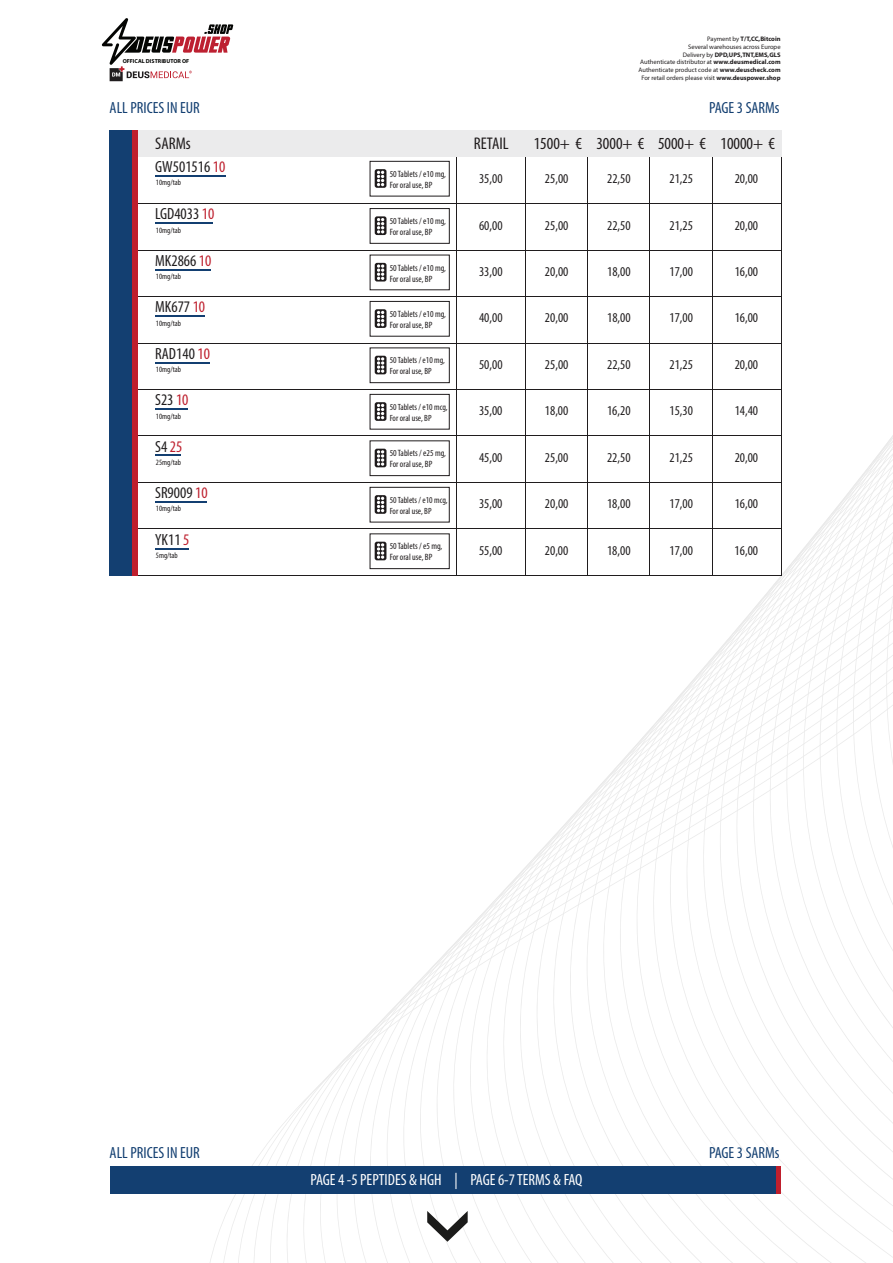
<style>
.page{position:relative;width:893px;height:1263px;background:#fff}
.page>*{position:absolute;margin:0;border:0;box-sizing:border-box;transform-origin:0 0}
.t1{font:condensed 16.95px "Myriad Pro";color:#201c1d}
.t2{font:condensed 16.2px "Myriad Pro";color:#201d1e}
.t3{font:condensed 16.2px "Myriad Pro";color:#133f71}
.t4{font:condensed 16.2px "Myriad Pro";color:#fff}
.t5{font:condensed 13.5px "Myriad Pro";color:#201d1e}
.t6{font:condensed 9.15px/10.9px "Myriad Pro";color:#201c1d}
.t7{font:condensed 9px/10.8px "Myriad Pro";color:#201c1d}
.t8{font:condensed 8.1px "Myriad Pro";color:#201d1e}
.t9{font:6.45px/7.8px "Myriad Pro";color:#201d1e;text-align:right}
.t10{font:700 5.7px "Myriad Pro";color:#040503}
.s1{font-weight:700}
.s2{color:#be202e}
</style>
<div class="page">
<svg style="left:210px;top:696px;width:683px;height:567px"></svg>
<svg style="left:427px;top:1211px;width:41px;height:31px"></svg>
<div style="left:775px;top:1166px;width:6px;height:28px;background:#bf1f2d"></div>
<div style="left:110px;top:1166px;width:665px;height:28px;background:#133f71"></div>
<svg style="left:102px;top:18px;width:131px;height:63px"></svg>
<hr style="left:781px;top:157px;width:1px;height:418px;background:#201d1e">
<hr style="left:125px;top:203px;width:656px;height:1px;background:#201d1e">
<hr style="left:125px;top:250px;width:656px;height:1px;background:#201d1e">
<hr style="left:125px;top:296px;width:656px;height:1px;background:#201d1e">
<hr style="left:125px;top:343px;width:656px;height:1px;background:#201d1e">
<hr style="left:125px;top:389px;width:656px;height:1px;background:#201d1e">
<hr style="left:125px;top:436px;width:656px;height:1px;background:#201d1e">
<hr style="left:125px;top:482px;width:656px;height:1px;background:#201d1e">
<hr style="left:712px;top:156px;width:1px;height:419px;background:#201d1e">
<hr style="left:650px;top:156px;width:1px;height:419px;background:#201d1e">
<hr style="left:587px;top:156px;width:1px;height:419px;background:#201d1e">
<hr style="left:155px;top:315px;width:50px;height:2px;background:#133f71">
<hr style="left:155px;top:269px;width:56px;height:1px;background:#133f71">
<hr style="left:155px;top:223px;width:58px;height:1px;background:#133f71">
<hr style="left:155px;top:175px;width:71px;height:2px;background:#133f71">
<div style="left:370px;top:161px;width:80px;height:35px;border:1px solid #201c1d"></div>
<svg style="left:375px;top:169px;width:11px;height:19px"></svg>
<div style="left:370px;top:208px;width:80px;height:36px;border:1px solid #201c1d"></div>
<svg style="left:375px;top:216px;width:11px;height:19px"></svg>
<svg style="left:375px;top:263px;width:11px;height:18px"></svg>
<div style="left:370px;top:301px;width:80px;height:36px;border:1px solid #201c1d"></div>
<svg style="left:375px;top:309px;width:11px;height:19px"></svg>
<hr style="left:525px;top:156px;width:1px;height:419px;background:#201d1e">
<hr style="left:155px;top:362px;width:55px;height:1px;background:#133f71">
<svg style="left:375px;top:356px;width:11px;height:18px"></svg>
<div style="left:370px;top:347px;width:80px;height:36px;border:1px solid #201c1d"></div>
<hr style="left:155px;top:408px;width:33px;height:2px;background:#133f71">
<svg style="left:375px;top:402px;width:11px;height:19px"></svg>
<div style="left:370px;top:394px;width:80px;height:35px;border:1px solid #201c1d"></div>
<svg style="left:155px;top:455px;width:26px;height:1px"></svg>
<div style="left:370px;top:440px;width:80px;height:36px;border:1px solid #201c1d"></div>
<svg style="left:375px;top:449px;width:11px;height:18px"></svg>
<hr style="left:155px;top:501px;width:51px;height:2px;background:#133f71">
<div style="left:370px;top:487px;width:80px;height:35px;border:1px solid #201c1d"></div>
<svg style="left:375px;top:495px;width:11px;height:19px"></svg>
<hr style="left:456px;top:156px;width:1px;height:419px;background:#201d1e">
<div style="left:138px;top:130px;width:643px;height:27px;background:#ebebec"></div>
<hr style="left:125px;top:529px;width:656px;height:1px;background:#201d1e">
<hr style="left:125px;top:575px;width:656px;height:1px;background:#201d1e">
<hr style="left:155px;top:548px;width:34px;height:1px;background:#133f71">
<div style="left:370px;top:533px;width:80px;height:36px;border:1px solid #201c1d"></div>
<svg style="left:375px;top:542px;width:11px;height:18px"></svg>
<div style="left:132px;top:130px;width:6px;height:445px;background:#bf1f2d"></div>
<div style="left:110px;top:130px;width:22px;height:445px;background:#133f71"></div>
<p class="t10" style="left:123px;top:57px;width:68px">OFFICAL DISTRIBUTOR OF</p>
<p class="t9" style="left:639px;top:35px;width:144px">Payment by <span class="s1">T/T,CC,Bitcoin<br></span>Several warehouses across Europe<br>Delivery by <span class="s1">DPD,UPS,TNT,EMS,GLS<br></span>Authenticate distributor at <span class="s1">www.deusmedical.com </span>Authenticate product code at <span class="s1">www.deuscheck.com </span>For retail orders please visit <span class="s1">www.deuspower.shop</span></p>
<p class="t3" style="left:110px;top:98px;width:92px">ALL PRICES IN EUR</p>
<p class="t3" style="left:709px;top:98px;width:72px">PAGE 3 SARMs</p>
<p class="t1" style="left:155px;top:133px;width:37px">SARMs</p>
<p class="t2" style="left:155px;top:157px;width:72px">GW501516 <span class="s2">10</span></p>
<p class="t8" style="left:156px;top:178px;width:27px">10mg/tab</p>
<p class="t2" style="left:155px;top:204px;width:61px">LGD4033 <span class="s2">10</span></p>
<p class="t8" style="left:156px;top:225px;width:27px">10mg/tab</p>
<p class="t2" style="left:155px;top:251px;width:58px">MK2866 <span class="s2">10</span></p>
<p class="t8" style="left:156px;top:272px;width:27px">10mg/tab</p>
<p class="t2" style="left:155px;top:297px;width:51px">MK677 <span class="s2">10</span></p>
<p class="t8" style="left:156px;top:318px;width:27px">10mg/tab</p>
<p class="t6" style="left:390px;top:168px;width:58px">50 Tablets / e10 mg,<br>For oral use, BP</p>
<p class="t6" style="left:390px;top:215px;width:58px">50 Tablets / e10 mg,<br>For oral use, BP</p>
<p class="t6" style="left:390px;top:262px;width:58px">50 Tablets / e10 mg,<br>For oral use, BP</p>
<p class="t6" style="left:390px;top:308px;width:58px">50 Tablets / e10 mg,<br>For oral use, BP</p>
<p class="t2" style="left:155px;top:343px;width:56px">RAD140 <span class="s2">10</span></p>
<p class="t8" style="left:156px;top:364px;width:27px">10mg/tab</p>
<p class="t7" style="left:390px;top:355px;width:57px">50 Tablets / e10 mg,<br>For oral use, BP</p>
<p class="t2" style="left:155px;top:390px;width:35px">S23 <span class="s2">10</span></p>
<p class="t8" style="left:156px;top:411px;width:27px">10mg/tab</p>
<p class="t7" style="left:390px;top:401px;width:59px">50 Tablets / e10 mcg,<br>For oral use, BP</p>
<p class="t2" style="left:155px;top:436px;width:29px">S4 <span class="s2">25</span></p>
<p class="t8" style="left:156px;top:457px;width:27px">25mg/tab</p>
<p class="t6" style="left:390px;top:448px;width:58px">50 Tablets / e25 mg,<br>For oral use, BP</p>
<p class="t2" style="left:155px;top:483px;width:54px">SR9009 <span class="s2">10</span></p>
<p class="t8" style="left:156px;top:504px;width:27px">10mg/tab</p>
<p class="t7" style="left:390px;top:494px;width:59px">50 Tablets / e10 mcg,<br>For oral use, BP</p>
<p class="t1" style="left:474px;top:133px;width:36px">RETAIL</p>
<p class="t5" style="left:479px;top:170px;width:25px">35,00</p>
<p class="t5" style="left:479px;top:217px;width:25px">60,00</p>
<p class="t5" style="left:479px;top:263px;width:25px">33,00</p>
<p class="t5" style="left:479px;top:310px;width:25px">40,00</p>
<p class="t5" style="left:479px;top:356px;width:25px">50,00</p>
<p class="t5" style="left:479px;top:403px;width:25px">35,00</p>
<p class="t5" style="left:479px;top:449px;width:25px">45,00</p>
<p class="t5" style="left:479px;top:495px;width:25px">35,00</p>
<p class="t1" style="left:534px;top:133px;width:50px">1500+ €</p>
<p class="t5" style="left:545px;top:170px;width:25px">25,00</p>
<p class="t5" style="left:545px;top:217px;width:25px">25,00</p>
<p class="t5" style="left:545px;top:263px;width:25px">20,00</p>
<p class="t5" style="left:545px;top:310px;width:25px">20,00</p>
<p class="t5" style="left:545px;top:356px;width:25px">25,00</p>
<p class="t5" style="left:545px;top:403px;width:25px">18,00</p>
<p class="t5" style="left:545px;top:449px;width:25px">25,00</p>
<p class="t5" style="left:545px;top:495px;width:25px">20,00</p>
<p class="t1" style="left:596px;top:133px;width:50px">3000+ €</p>
<p class="t5" style="left:607px;top:170px;width:25px">22,50</p>
<p class="t5" style="left:607px;top:217px;width:25px">22,50</p>
<p class="t5" style="left:607px;top:263px;width:25px">18,00</p>
<p class="t5" style="left:607px;top:310px;width:25px">18,00</p>
<p class="t5" style="left:607px;top:356px;width:25px">22,50</p>
<p class="t5" style="left:607px;top:403px;width:25px">16,20</p>
<p class="t5" style="left:607px;top:449px;width:25px">22,50</p>
<p class="t5" style="left:607px;top:495px;width:25px">18,00</p>
<p class="t1" style="left:658px;top:133px;width:50px">5000+ €</p>
<p class="t5" style="left:669px;top:170px;width:25px">21,25</p>
<p class="t5" style="left:669px;top:217px;width:25px">21,25</p>
<p class="t5" style="left:669px;top:263px;width:25px">17,00</p>
<p class="t5" style="left:669px;top:310px;width:25px">17,00</p>
<p class="t5" style="left:669px;top:356px;width:25px">21,25</p>
<p class="t5" style="left:669px;top:403px;width:25px">15,30</p>
<p class="t5" style="left:669px;top:449px;width:25px">21,25</p>
<p class="t5" style="left:669px;top:495px;width:25px">17,00</p>
<p class="t1" style="left:720px;top:133px;width:56px">10000+ €</p>
<p class="t5" style="left:735px;top:170px;width:25px">20,00</p>
<p class="t5" style="left:735px;top:217px;width:25px">20,00</p>
<p class="t5" style="left:735px;top:263px;width:25px">16,00</p>
<p class="t5" style="left:735px;top:310px;width:25px">16,00</p>
<p class="t5" style="left:735px;top:356px;width:25px">20,00</p>
<p class="t5" style="left:735px;top:403px;width:25px">14,40</p>
<p class="t5" style="left:735px;top:449px;width:25px">20,00</p>
<p class="t5" style="left:735px;top:495px;width:25px">16,00</p>
<p class="t2" style="left:155px;top:529px;width:36px">YK11 <span class="s2">5</span></p>
<p class="t8" style="left:156px;top:550px;width:23px">5mg/tab</p>
<p class="t6" style="left:390px;top:541px;width:54px">50 Tablets / e5 mg,<br>For oral use, BP</p>
<p class="t5" style="left:479px;top:542px;width:25px">55,00</p>
<p class="t5" style="left:545px;top:542px;width:25px">20,00</p>
<p class="t5" style="left:607px;top:542px;width:25px">18,00</p>
<p class="t5" style="left:669px;top:542px;width:25px">17,00</p>
<p class="t5" style="left:735px;top:542px;width:25px">16,00</p>
<p class="t3" style="left:110px;top:1142px;width:92px">ALL PRICES IN EUR</p>
<p class="t3" style="left:709px;top:1142px;width:72px">PAGE 3 SARMs</p>
<p class="t4" style="left:310px;top:1170px;width:274px">PAGE 4 -5 PEPTIDES &amp; HGH | PAGE 6-7 TERMS &amp; FAQ</p>
</div>
